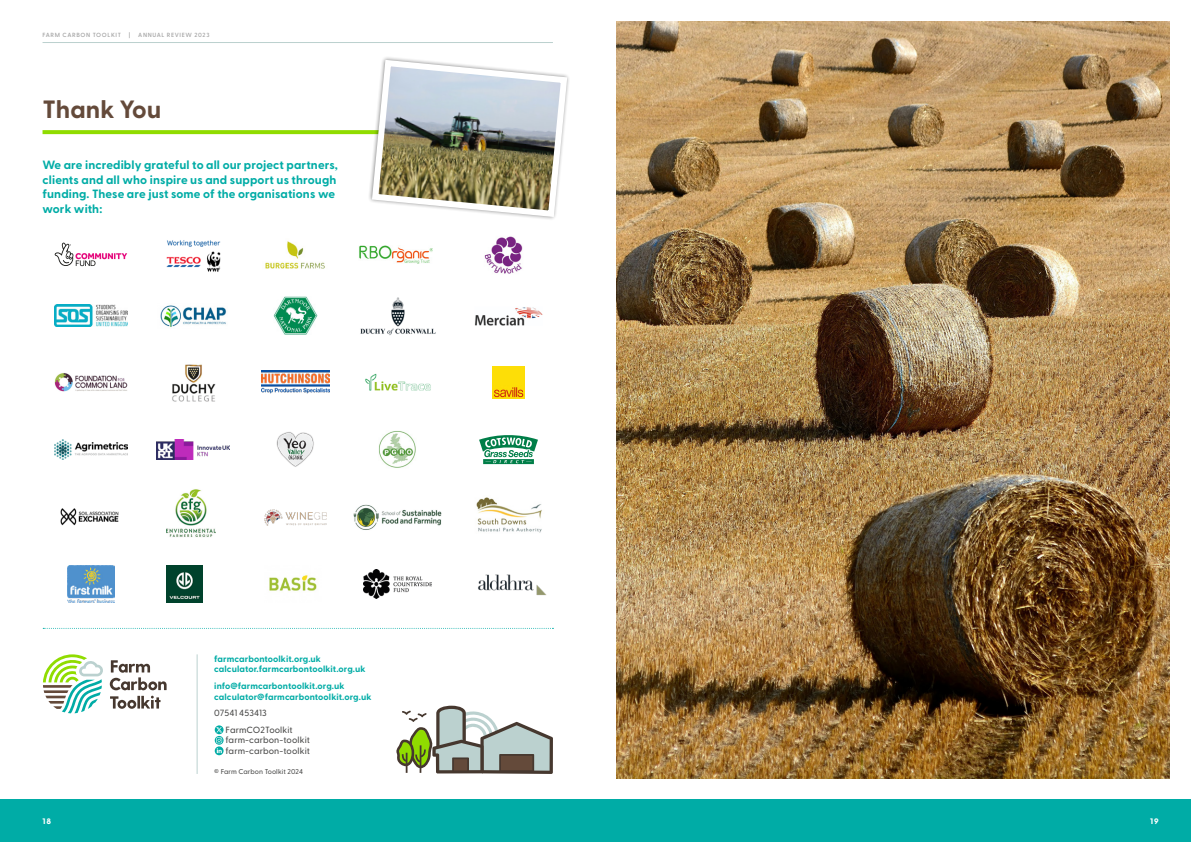
<style>
.page{position:relative;width:1191px;height:842px;background:#fff}
.page>*{position:absolute;margin:0;border:0;box-sizing:border-box;transform-origin:0 0}
.t1{font:700 25px "Greycliff CF";color:#644a3a}
.t2{font:700 12px/14.4px "Greycliff CF";letter-spacing:.01em;color:#00aca6}
.t3{font:700 9px/10.8px "Greycliff CF";letter-spacing:.01em;color:#00aca6}
.t4{font:500 9px/10.8px "Greycliff CF";letter-spacing:.01em;color:#4a4a49}
.t5{font:800 8px "Greycliff CF";color:#fff}
.t6{font:500 7px "Greycliff CF";letter-spacing:.01em;color:#4a4a49}
.t7{font:600 6px "Greycliff CF";letter-spacing:.11em;color:#a4a4a4}
</style>
<div class="page">
<svg style="left:43px;top:130px;width:324px;height:4px"></svg>
<img style="left:617px;top:21px;width:552px;height:757px">
<img style="left:359px;top:245px;width:73px;height:18px">
<img style="left:484px;top:236px;width:39px;height:38px">
<img style="left:265px;top:241px;width:60px;height:28px">
<img style="left:166px;top:240px;width:55px;height:32px">
<img style="left:55px;top:305px;width:72px;height:22px">
<svg style="left:55px;top:243px;width:72px;height:23px"></svg>
<img style="left:55px;top:373px;width:72px;height:19px">
<img style="left:55px;top:440px;width:72px;height:19px">
<img style="left:60px;top:508px;width:59px;height:18px">
<img style="left:67px;top:566px;width:47px;height:36px">
<img style="left:478px;top:574px;width:69px;height:21px">
<img style="left:166px;top:566px;width:37px;height:36px">
<img style="left:269px;top:575px;width:48px;height:16px">
<img style="left:363px;top:569px;width:69px;height:30px">
<img style="left:160px;top:305px;width:67px;height:22px">
<img style="left:172px;top:364px;width:44px;height:38px">
<img style="left:157px;top:439px;width:72px;height:21px">
<img style="left:353px;top:504px;width:89px;height:26px">
<img style="left:476px;top:497px;width:66px;height:36px">
<img style="left:273px;top:297px;width:44px;height:38px">
<img style="left:261px;top:371px;width:68px;height:22px">
<img style="left:276px;top:432px;width:38px;height:35px">
<img style="left:265px;top:509px;width:61px;height:16px">
<img style="left:167px;top:489px;width:48px;height:48px">
<img style="left:360px;top:297px;width:76px;height:39px">
<img style="left:475px;top:307px;width:68px;height:19px">
<img style="left:365px;top:373px;width:66px;height:18px">
<img style="left:492px;top:366px;width:32px;height:32px">
<img style="left:379px;top:431px;width:37px;height:37px">
<svg style="left:479px;top:435px;width:59px;height:29px"></svg>
<svg style="left:110px;top:660px;width:57px;height:49px"></svg>
<svg style="left:43px;top:654px;width:60px;height:59px"></svg>
<svg style="left:43px;top:628px;width:510px;height:1px"></svg>
<hr style="left:197px;top:654px;width:1px;height:120px;background:#bbd1cf">
<svg style="left:367px;top:57px;width:202px;height:162px"></svg>
<svg style="left:215px;top:725px;width:9px;height:30px"></svg>
<svg style="left:396px;top:705px;width:157px;height:69px"></svg>
<div style="left:0;top:799px;width:595px;height:43px;background:#00aca6"></div>
<hr style="left:43px;top:42px;width:510px;height:1px;background:#bbd1cf">
<div style="left:595px;top:799px;width:596px;height:43px;background:#00aca6"></div>
<p class="t7" style="left:43px;top:30px;width:80px">FARM CARBON TOOLKIT</p>
<p class="t7" style="left:129px;top:30px;width:3px">|</p>
<p class="t7" style="left:138px;top:30px;width:73px">ANNUAL REVIEW 2023</p>
<p class="t1" style="left:43px;top:90px;width:120px">Thank You</p>
<p class="t2" style="left:43px;top:157px;width:297px">We are incredibly grateful to all our project partners, clients and all who inspire us and support us through funding. These are just some of the organisations we work with:</p>
<p class="t5" style="left:43px;top:815px;width:10px">18</p>
<p class="t3" style="left:214px;top:653px;width:153px">farmcarbontoolkit.org.uk calculator.farmcarbontoolkit.org.uk</p>
<p class="t3" style="left:214px;top:680px;width:159px">info@farmcarbontoolkit.org.uk calculator@farmcarbontoolkit.org.uk</p>
<p class="t4" style="left:214px;top:707px;width:54px">07541 453413</p>
<p class="t4" style="left:226px;top:723px;width:86px">FarmCO2Toolkit farm-carbon-toolkit farm-carbon-toolkit</p>
<p class="t6" style="left:214px;top:766px;width:90px">© Farm Carbon Toolkit 2024</p>
<p class="t5" style="left:1150px;top:815px;width:10px">19</p>
</div>
